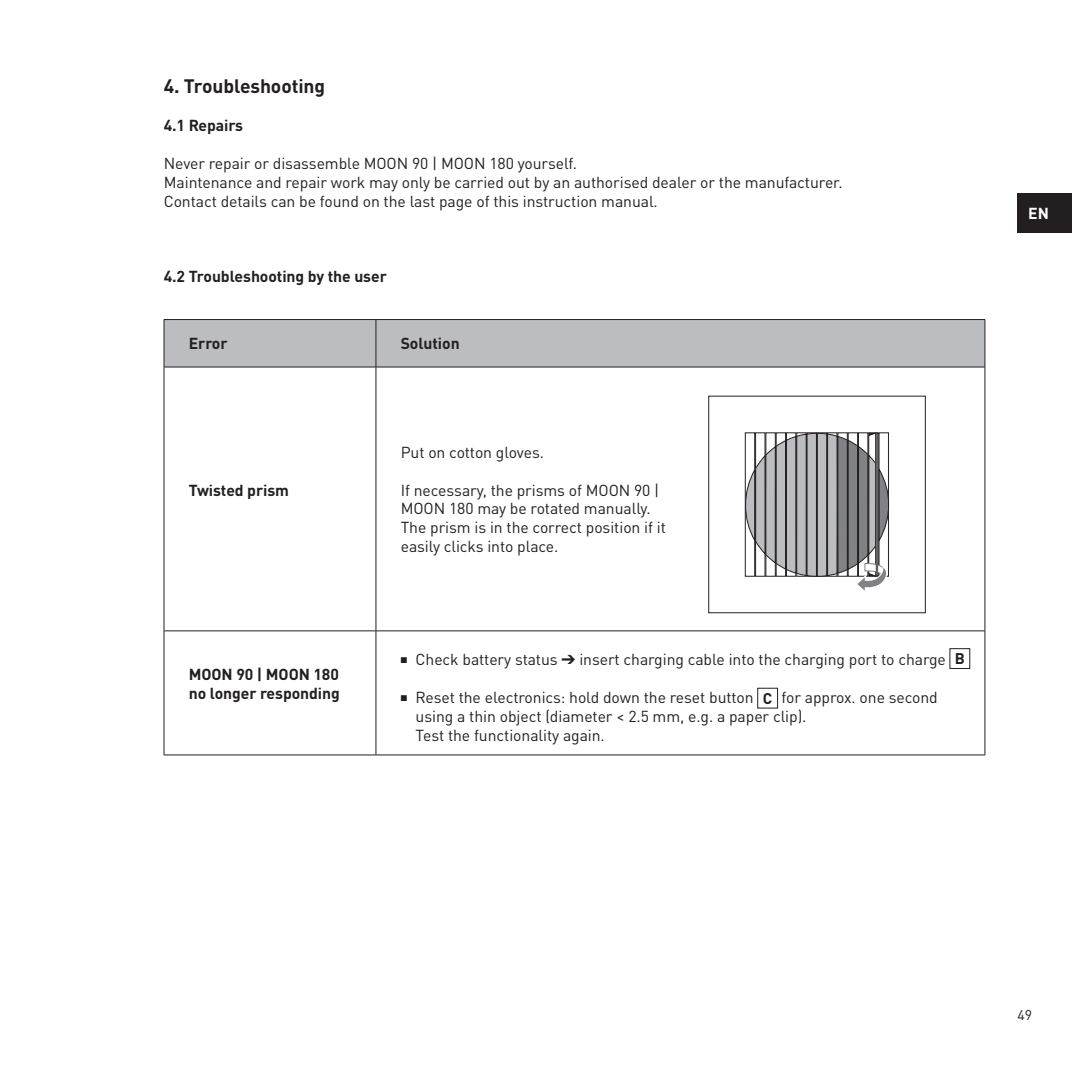
<style>
.page{position:relative;width:1072px;height:1072px;background:#fff}
.page>*{position:absolute;margin:0;border:0;box-sizing:border-box;transform-origin:0 0}
.t1{font:700 19.25px "DIN Pro";letter-spacing:-.005em;color:#231f20}
.t2{font:15.75px/18.9px "DIN Pro";letter-spacing:-.005em;color:#231f20}
.t3{font:700 15.75px/18.9px "DIN Pro";letter-spacing:-.005em;color:#231f20}
.t4{font:700 15.75px "DIN Pro";color:#fff}
.t5{font:14px "DIN Pro";color:#231f20}
.s1{font-weight:700;font-size:15.4px}
</style>
<div class="page">
<div style="left:1017px;top:193px;width:54px;height:40px;background:#231f20"></div>
<div style="left:165px;top:320px;width:819px;height:47px;background:#bcbdc0"></div>
<hr style="left:164px;top:319px;width:212px;height:1px;background:#231f20">
<hr style="left:164px;top:320px;width:1px;height:47px;background:#231f20">
<hr style="left:376px;top:319px;width:609px;height:1px;background:#231f20">
<hr style="left:375px;top:320px;width:1px;height:47px;background:#231f20">
<hr style="left:984px;top:320px;width:1px;height:47px;background:#231f20">
<hr style="left:164px;top:367px;width:212px;height:1px;background:#231f20">
<hr style="left:164px;top:367px;width:1px;height:263px;background:#231f20">
<hr style="left:376px;top:367px;width:609px;height:1px;background:#231f20">
<hr style="left:375px;top:367px;width:1px;height:263px;background:#231f20">
<hr style="left:984px;top:367px;width:1px;height:263px;background:#231f20">
<hr style="left:164px;top:630px;width:212px;height:1px;background:#231f20">
<hr style="left:164px;top:631px;width:1px;height:123px;background:#231f20">
<hr style="left:376px;top:630px;width:609px;height:1px;background:#231f20">
<hr style="left:375px;top:631px;width:1px;height:123px;background:#231f20">
<hr style="left:984px;top:631px;width:1px;height:123px;background:#231f20">
<hr style="left:164px;top:754px;width:212px;height:1px;background:#231f20">
<hr style="left:376px;top:754px;width:609px;height:1px;background:#231f20">
<div style="left:949px;top:648px;width:21px;height:20px;border:1px solid #231f20"></div>
<div style="left:757px;top:688px;width:20px;height:20px;border:1px solid #231f20"></div>
<div style="left:708px;top:396px;width:217px;height:217px;border:1px solid #231f20"></div>
<svg style="left:745px;top:432px;width:144px;height:159px"></svg>
<p class="t1" style="left:164px;top:71px;width:163px">4. Troubleshooting</p>
<p class="t3" style="left:164px;top:115px;width:81px">4.1 Repairs</p>
<p class="t2" style="left:164px;top:153px;width:680px">Never repair or disassemble MOON 90 | MOON 180 yourself.<br>Maintenance and repair work may only be carried out by an authorised dealer or the manufacturer.<br>Contact details can be found on the last page of this instruction manual.</p>
<p class="t3" style="left:164px;top:266px;width:224px">4.2 Troubleshooting by the user</p>
<p class="t3" style="left:189px;top:333px;width:40px">Error</p>
<p class="t3" style="left:401px;top:333px;width:60px">Solution</p>
<p class="t3" style="left:189px;top:479px;width:102px">Twisted prism</p>
<p class="t3" style="left:189px;top:664px;width:153px">MOON 90 | MOON 180 no longer responding</p>
<p class="t2" style="left:401px;top:441px;width:145px">Put on cotton gloves.</p>
<p class="t2" style="left:401px;top:479px;width:267px">If necessary, the prisms of MOON 90 | MOON 180 may be rotated manually.<br>The prism is in the correct position if it easily clicks into place.</p>
<p class="t2" style="left:401px;top:649px;width:565px">■ Check battery status ➔ insert charging cable into the charging port to charge <span class="s1">B</span></p>
<p class="t2" style="left:415px;top:687px;width:523px;text-indent:-15px">■ Reset the electronics: hold down the reset button <span class="s1">C</span> for approx. one second using a thin object (diameter &lt; 2.5 mm, e.g. a paper clip).<br>Test the functionality again.</p>
<p class="t4" style="left:1028px;top:201px;width:22px">EN</p>
<p class="t5" style="left:1017px;top:1004px;width:16px">49</p>
<p class="t5" style="left:1017px;top:1004px;width:16px">11</p>
</div>
